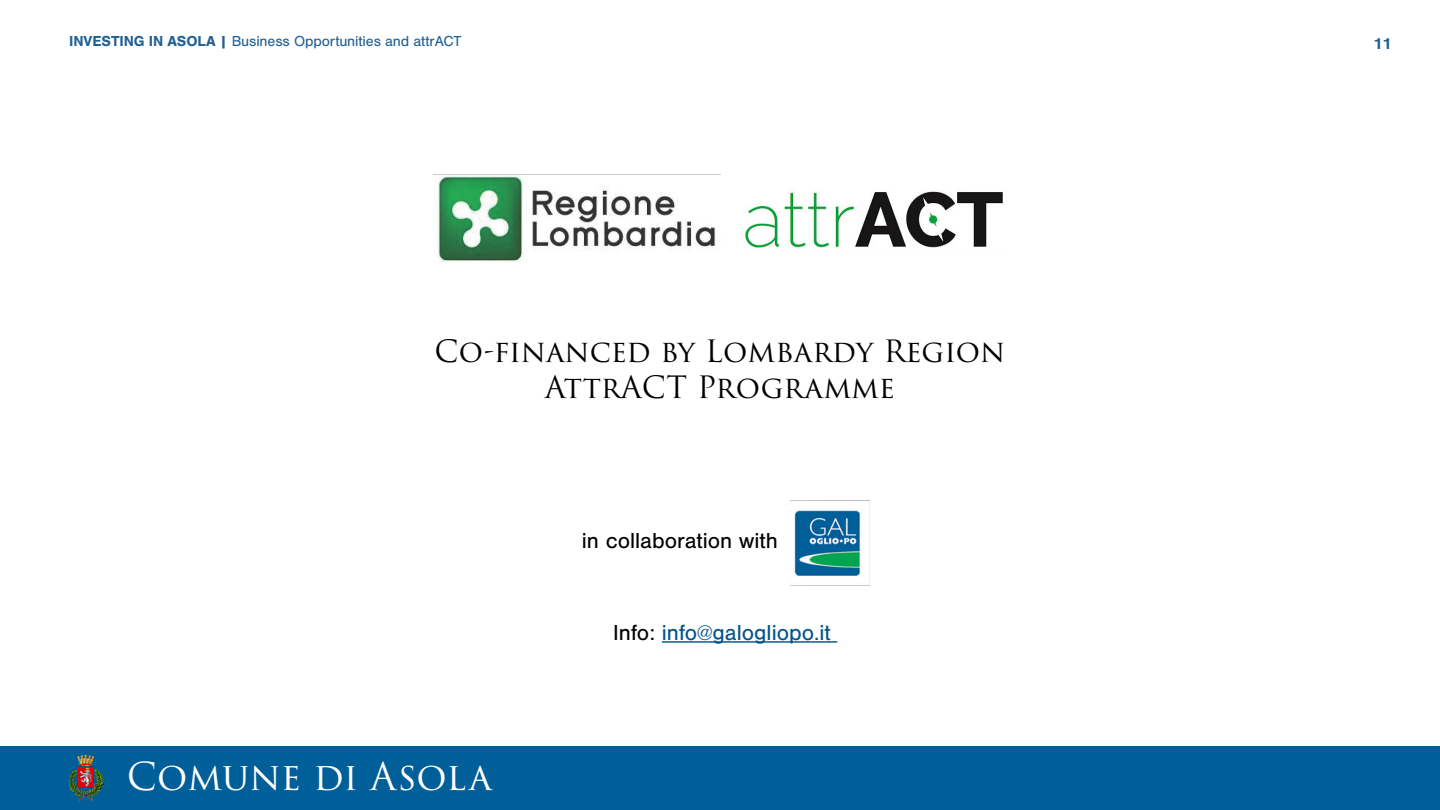
<style>
.page{position:relative;width:1440px;height:810px;background:#fff}
.page>*{position:absolute;margin:0;border:0;box-sizing:border-box;transform-origin:0 0}
.t1{font:37.5px "Trajan Pro 3";color:#fff}
.t2{font:30px/36px "Trajan Pro 3";color:#000;text-align:center}
.t3{font:22.5px "Nimbus San";color:#005488}
.t4{font:22.5px "Nimbus San";color:#000}
.t5{font:700 16.35px "Nimbus San";color:#226093}
.t6{font:15px "Nimbus San";letter-spacing:-.01em;color:#226093}
.s1{font-weight:700}
.s2{color:#000}
</style>
<div class="page">
<hr style="left:662px;top:641px;width:175px;height:2px;background:#005488">
<img style="left:791px;top:500px;width:79px;height:85px">
<img style="left:438px;top:175px;width:278px;height:88px">
<img style="left:745px;top:191px;width:258px;height:57px">
<div style="left:0;top:746px;width:1440px;height:64px;background:#005e98"></div>
<img style="left:69px;top:756px;width:34px;height:45px">
<p class="t6" style="left:69px;top:32px;width:394px"><span class="s1">INVESTING IN ASOLA |</span> Business Opportunities and attrACT</p>
<h2 class="t2" style="left:435px;top:334px;width:572px">Co-financed by Lombardy Region<br>AttrACT Programme</h2>
<h3 class="t4" style="left:582px;top:528px;width:198px">in collaboration with</h3>
<h1 class="t1" style="left:127px;top:751px;width:367px">Comune di Asola</h1>
<h3 class="t3" style="left:613px;top:620px;width:219px"><span class="s2">Info:</span> info@galogliopo.it</h3>
<p class="t5" style="left:1373px;top:34px;width:20px">11</p>
</div>
